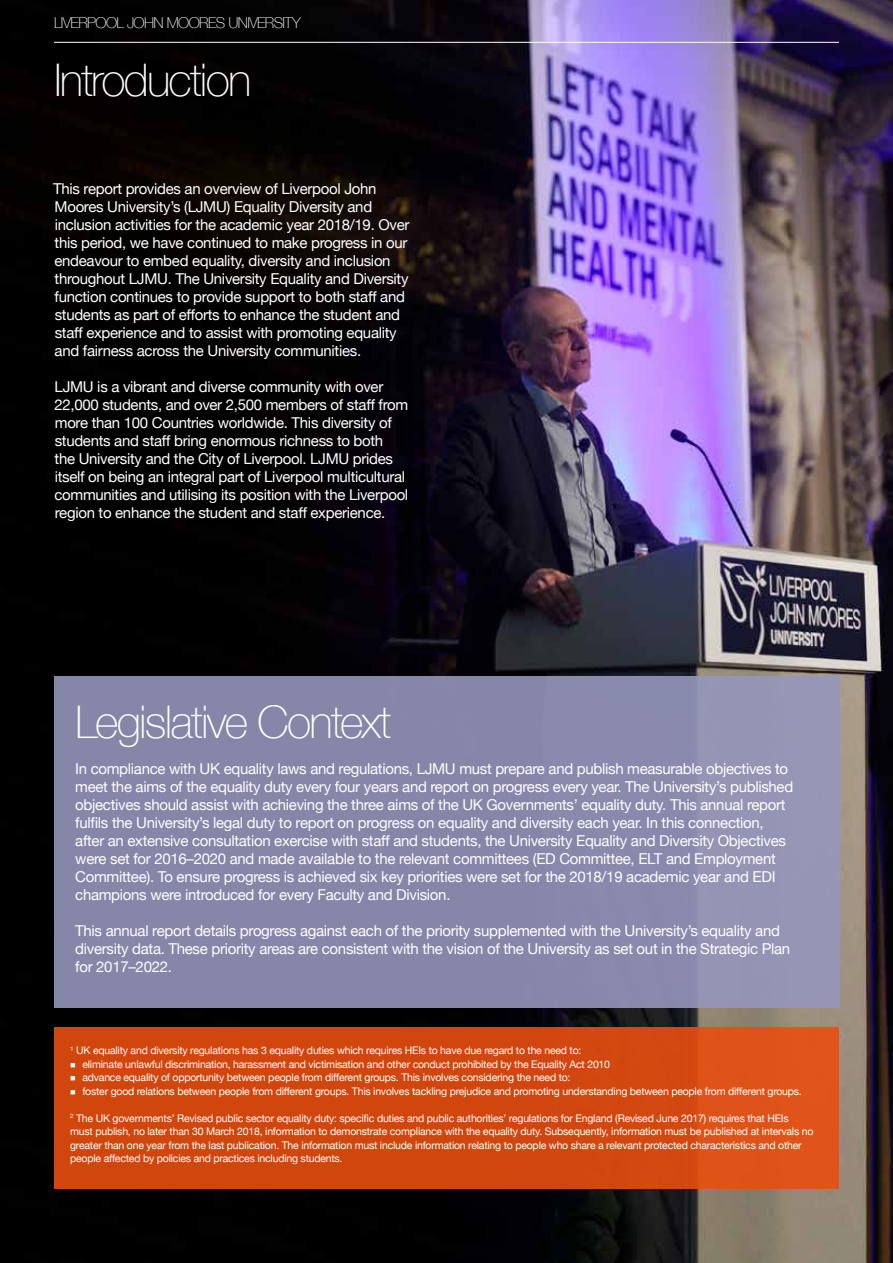
<style>
.page{position:relative;width:893px;height:1263px;background:#fff}
.page>*{position:absolute;margin:0;border:0;box-sizing:border-box;transform-origin:0 0}
.t1{font:100 45px "Helvetica Neue";letter-spacing:-.04em;color:#fff}
.t2{font:15px/18px "Helvetica Neue";letter-spacing:-.02em;color:#fff}
.t3{font:100 15px "Helvetica Neue";letter-spacing:-.04em;color:#fff}
.t4{font:10.5px/13.5px "Helvetica Neue";letter-spacing:-.02em;color:#fff}
</style>
<div class="page">
<img style="left:0;top:0;width:893px;height:1263px">
<hr style="left:54px;top:42px;width:785px;height:1px;background:#fff">
<div style="left:54px;top:676px;width:785px;height:332px;background:linear-gradient(to right,#8182a4,#9191b2)"></div>
<div style="left:54px;top:1028px;width:785px;height:161px;background:linear-gradient(to right,#cd420a,#db4f15)"></div>
<p class="t3" style="left:54px;top:12px;width:248px">LIVERPOOL JOHN MOORES UNIVERSITY</p>
<h1 class="t1" style="left:54px;top:46px;width:199px">Introduction</h1>
<p class="t2" style="left:53px;top:181px;width:358px">This report provides an overview of Liverpool John Moores University’s (LJMU) Equality Diversity and inclusion activities for the academic year 2018/19. Over this period, we have continued to make progress in our endeavour to embed equality, diversity and inclusion throughout LJMU. The University Equality and Diversity function continues to provide support to both staff and students as part of efforts to enhance the student and staff experience and to assist with promoting equality and fairness across the University communities.</p>
<p class="t2" style="left:54px;top:379px;width:355px">LJMU is a vibrant and diverse community with over 22,000 students, and over 2,500 members of staff from more than 100 Countries worldwide. This diversity of students and staff bring enormous richness to both<br>the University and the City of Liverpool. LJMU prides itself on being an integral part of Liverpool multicultural communities and utilising its position with the Liverpool region to enhance the student and staff experience.</p>
<h1 class="t1" style="left:75px;top:688px;width:317px">Legislative Context</h1>
<p class="t2" style="left:75px;top:760px;width:719px">In compliance with UK equality laws and regulations, LJMU must prepare and publish measurable objectives to meet the aims of the equality duty every four years and report on progress every year. The University’s published objectives should assist with achieving the three aims of the UK Governments’ equality duty. This annual report fulfils the University’s legal duty to report on progress on equality and diversity each year. In this connection, after an extensive consultation exercise with staff and students, the University Equality and Diversity Objectives were set for 2016–2020 and made available to the relevant committees (ED Committee, ELT and Employment Committee). To ensure progress is achieved six key priorities were set for the 2018/19 academic year and EDI champions were introduced for every Faculty and Division.</p>
<p class="t2" style="left:75px;top:922px;width:716px">This annual report details progress against each of the priority supplemented with the University’s equality and diversity data. These priority areas are consistent with the vision of the University as set out in the Strategic Plan for 2017–2022.</p>
<p class="t4" style="left:70px;top:1044px;width:513px"><sup>1</sup> UK equality and diversity regulations has 3 equality duties which requires HEIs to have due regard to the need to:</p>
<p class="t4" style="left:70px;top:1058px;width:541px">■ eliminate unlawful discrimination, harassment and victimisation and other conduct prohibited by the Equality Act 2010</p>
<p class="t4" style="left:70px;top:1071px;width:502px">■ advance equality of opportunity between people from different groups. This involves considering the need to:</p>
<p class="t4" style="left:70px;top:1085px;width:733px">■ foster good relations between people from different groups. This involves tackling prejudice and promoting understanding between people from different groups.</p>
<p class="t4" style="left:70px;top:1112px;width:745px"><sup>2</sup> The UK governments’ Revised public sector equality duty: specific duties and public authorities’ regulations for England (Revised June 2017) requires that HEIs must publish, no later than 30 March 2018, information to demonstrate compliance with the equality duty. Subsequently, information must be published at intervals no greater than one year from the last publication. The information must include information relating to people who share a relevant protected characteristics and other people affected by policies and practices including students.</p>
</div>
